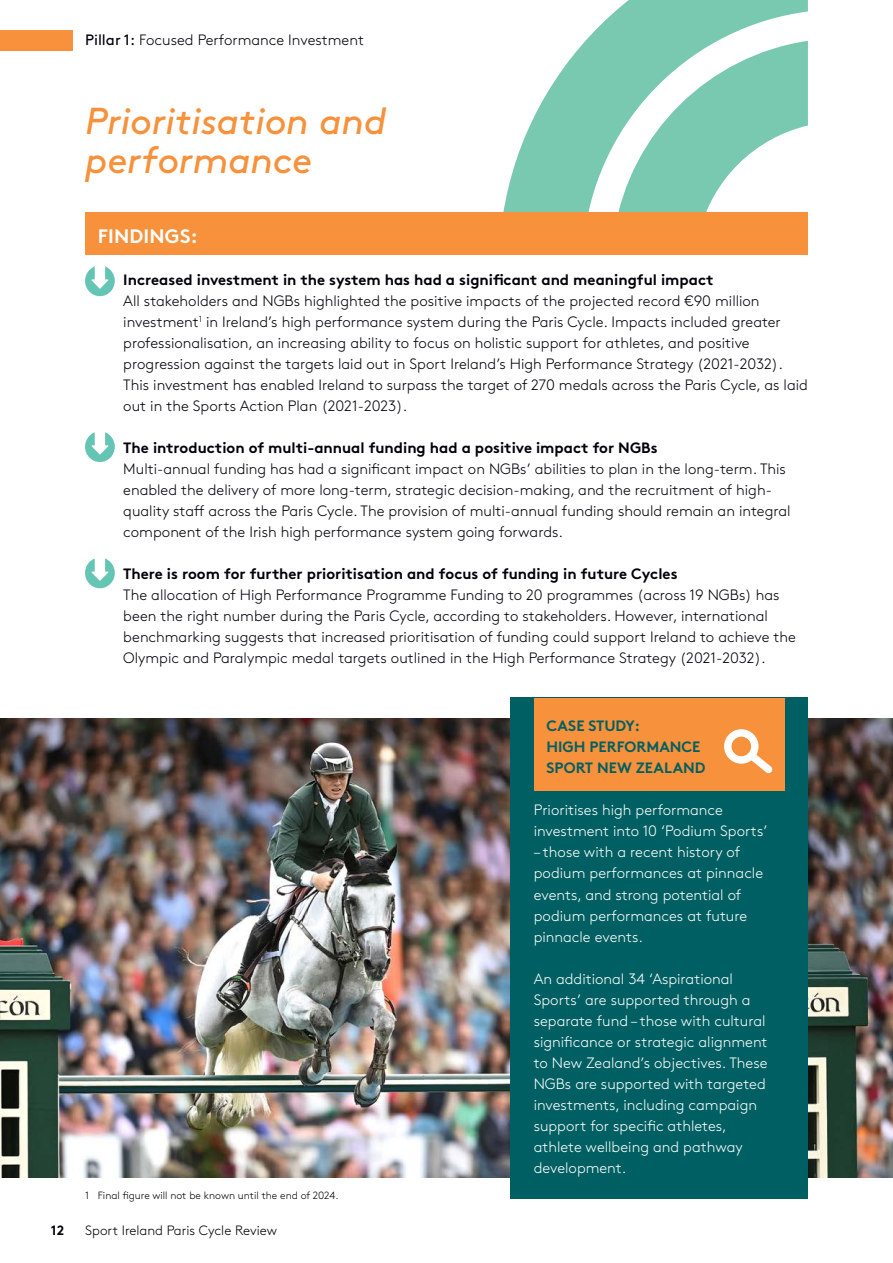
<style>
.page{position:relative;width:893px;height:1263px;background:#fff}
.page>*{position:absolute;margin:0;border:0;box-sizing:border-box;transform-origin:0 0}
.t1{font:italic 37.5px/39px "Brown Std";letter-spacing:-.005em;color:#f7913b}
.t2{font:700 19.5px "Brown Std";letter-spacing:.01em;color:#fff}
.t3{font:300 15px/21px "Brown Std";color:#00000a}
.t4{font:300 15px/21px "Brown Std";color:#fff}
.t5{font:700 15px "Brown Std";color:#00000a}
.t6{font:700 15px "Brown Std";color:#005f62}
.t7{font:300 13.5px "Brown Std";color:#00000a}
.t8{font:700 13.5px "Brown Std";color:#00000a}
.t9{font:300 10.5px "Brown Std";color:#000}
.s1{font-weight:400}
</style>
<div class="page">
<img style="left:0;top:719px;width:893px;height:459px">
<div style="left:510px;top:697px;width:298px;height:502px;background:#005f62"></div>
<div style="left:0;top:30px;width:72px;height:20px;background:#f7913b"></div>
<svg style="left:501px;top:0;width:307px;height:213px;fill:#79c9b1"></svg>
<svg style="left:614px;top:41px;width:194px;height:172px"></svg>
<div style="left:85px;top:213px;width:723px;height:42px;background:#f7913b"></div>
<div style="left:534px;top:697px;width:250px;height:93px;background:#f7913b"></div>
<svg style="left:724px;top:729px;width:49px;height:44px"></svg>
<svg style="left:85px;top:266px;width:30px;height:30px"></svg>
<svg style="left:85px;top:432px;width:30px;height:30px"></svg>
<svg style="left:85px;top:558px;width:30px;height:30px"></svg>
<p class="t3" style="left:85px;top:30px;width:280px"><span class="s1">Pillar 1:</span> Focused Performance Investment</p>
<p class="t1" style="left:85px;top:102px;width:303px">Prioritisation and performance</p>
<p class="t2" style="left:98px;top:224px;width:101px">FINDINGS:</p>
<p class="t5" style="left:123px;top:270px;width:592px">Increased investment in the system has had a significant and meaningful impact</p>
<p class="t3" style="left:123px;top:290px;width:686px">All stakeholders and NGBs highlighted the positive impacts of the projected record €90 million investment<sup>1</sup> in Ireland’s high performance system during the Paris Cycle. Impacts included greater professionalisation, an increasing ability to focus on holistic support for athletes, and positive progression against the targets laid out in Sport Ireland’s High Performance Strategy (2021-2032).<br>This investment has enabled Ireland to surpass the target of 270 medals across the Paris Cycle, as laid out in the Sports Action Plan (2021-2023).</p>
<p class="t5" style="left:123px;top:438px;width:536px">The introduction of multi-annual funding had a positive impact for NGBs</p>
<p class="t3" style="left:123px;top:458px;width:669px">Multi-annual funding has had a significant impact on NGBs’ abilities to plan in the long-term. This enabled the delivery of more long-term, strategic decision-making, and the recruitment of high&shy;quality staff across the Paris Cycle. The provision of multi-annual funding should remain an integral component of the Irish high performance system going forwards.</p>
<p class="t5" style="left:123px;top:564px;width:556px">There is room for further prioritisation and focus of funding in future Cycles</p>
<p class="t3" style="left:123px;top:584px;width:674px">The allocation of High Performance Programme Funding to 20 programmes (across 19 NGBs) has been the right number during the Paris Cycle, according to stakeholders. However, international benchmarking suggests that increased prioritisation of funding could support Ireland to achieve the Olympic and Paralympic medal targets outlined in the High Performance Strategy (2021-2032).</p>
<p class="t9" style="left:85px;top:1189px;width:255px">1 Final figure will not be known until the end of 2024.</p>
<p class="t8" style="left:51px;top:1222px;width:15px">12</p>
<p class="t7" style="left:85px;top:1222px;width:194px">Sport Ireland Paris Cycle Review</p>
<p class="t6" style="left:546px;top:717px;width:95px">CASE STUDY:</p>
<p class="t6" style="left:546px;top:738px;width:156px">HIGH PERFORMANCE</p>
<p class="t6" style="left:546px;top:759px;width:161px">SPORT NEW ZEALAND</p>
<p class="t4" style="left:534px;top:800px;width:235px">Prioritises high performance investment into 10 ‘Podium Sports’</p>
<p class="t4" style="left:534px;top:842px;width:231px">– those with a recent history of podium performances at pinnacle events, and strong potential of podium performances at future pinnacle events.</p>
<p class="t4" style="left:534px;top:968px;width:235px">An additional 34 ‘Aspirational<br>Sports’ are supported through a separate fund – those with cultural significance or strategic alignment to New Zealand’s objectives. These<br>NGBs are supported with targeted investments, including campaign support for specific athletes, athlete wellbeing and pathway development.</p>
</div>
